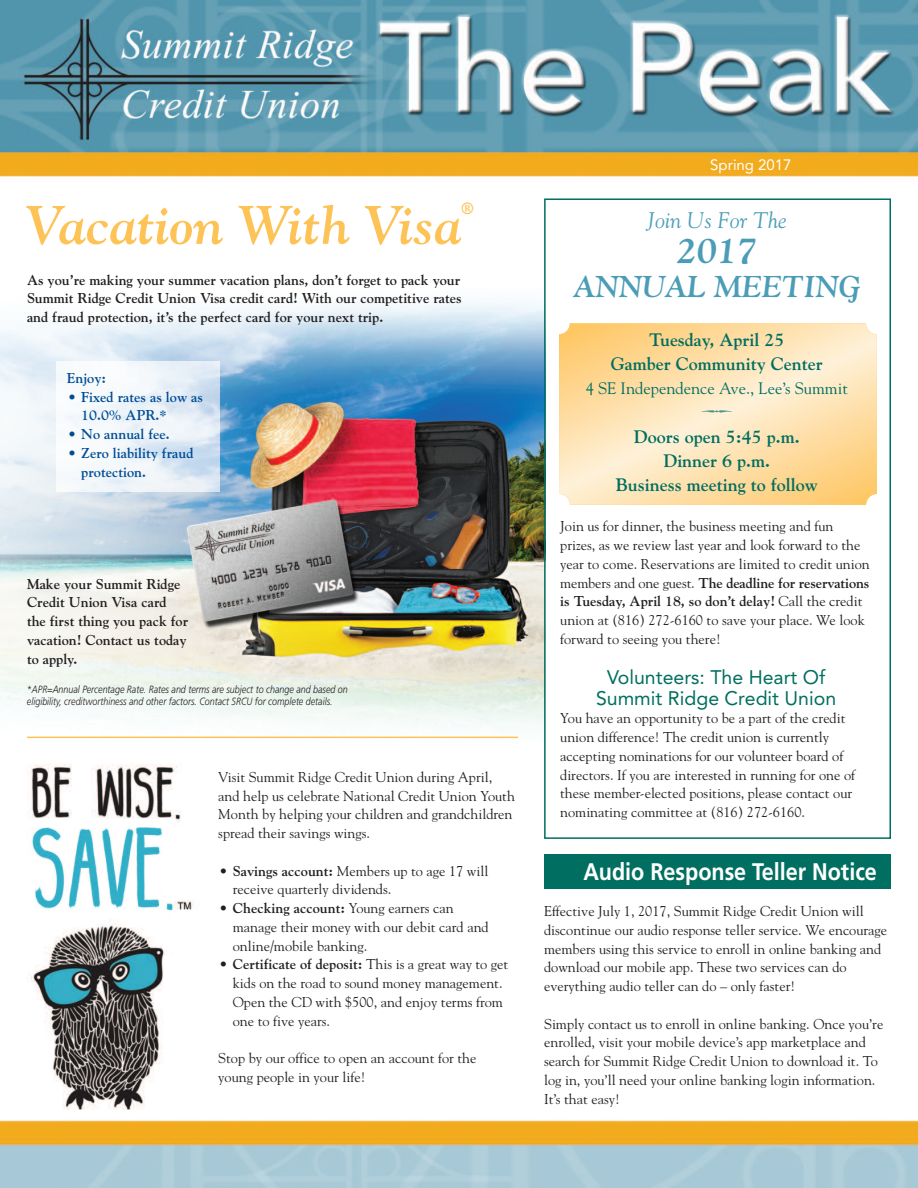
<style>
.page{position:relative;width:918px;height:1188px;background:#fff}
.page>*{position:absolute;margin:0;border:0;box-sizing:border-box;transform-origin:0 0}
.t1{font:italic 700 54px "Goudy";color:#fec357}
.t2{font:italic 700 36px "Goudy";color:#4b9db7}
.t3{font:italic 700 30px "Goudy";color:#4b9db7}
.t4{font:700 24px "Frutiger";color:#fff;scale:.9 1}
.t5{font:22.5px "Goudy Italic Os F";color:#4b9db7}
.t6{font:19.5px/21px "Avenir";color:#006e60;text-align:center}
.t7{font:700 18px/24px "Goudy";color:#006e60;text-align:center}
.t8{font:16.5px "Goudy";color:#006e60}
.t9{font:italic 700 16.2px "Goudy";color:#fec357}
.t10{font:15px "Avenir";color:#fff}
.t11{font:14.25px/18.8px "Goudy";color:#231f20}
.t12{font:700 14.25px/18.8px "Goudy";color:#231f20;text-align:justify}
.t13{font:700 14.25px/18.8px "Goudy";color:#014d95}
.t14{font:italic 300 10.5px/11.2px "Frutiger";color:#231f20;scale:.85 1}
.s1{font-weight:700}
</style>
<div class="page">
<img style="left:0;top:0;width:917px;height:1188px">
<div style="left:546px;top:200px;width:344px;height:637px;background:#fff"></div>
<div style="left:544px;top:198px;width:347px;height:641px;border:2px solid #006e60"></div>
<div style="left:544px;top:854px;width:347px;height:35px;background:#006e60"></div>
<svg style="left:559px;top:323px;width:318px;height:182px;background:#fee0ad"></svg>
<hr style="left:27px;top:737px;width:491px;height:1px;background:#fec357">
<img style="left:57px;top:361px;width:163px;height:130px">
<svg style="left:701px;top:410px;width:31px;height:2px"></svg>
<h1 class="t1" style="left:27px;top:194px;width:436px">Vacation With Visa</h1>
<p class="t9" style="left:462px;top:199px;width:14px">®</p>
<p class="t12" style="left:27px;top:270px;width:436px">As you’re making your summer vacation plans, don’t forget to pack your Summit Ridge Credit Union Visa credit card! With our competitive rates and fraud protection, it’s the perfect card for your next trip.</p>
<p class="t13" style="left:67px;top:369px;width:41px">Enjoy:</p>
<p class="t13" style="left:81px;top:387px;width:123px;text-indent:-14px">• Fixed rates as low as<br>10.0% APR.*</p>
<p class="t13" style="left:68px;top:425px;width:104px">• No annual fee.</p>
<p class="t13" style="left:81px;top:444px;width:114px;text-indent:-14px">• Zero liability fraud protection.</p>
<p class="t12" style="left:27px;top:574px;width:163px;text-align:left">Make your Summit Ridge<br>Credit Union Visa card the first thing you pack for vacation! Contact us today to apply.</p>
<p class="t14" style="left:27px;top:685px;width:379px">*APR=Annual Percentage Rate. Rates and terms are subject to change and based on eligibility, creditworthiness and other factors. Contact SRCU for complete details.</p>
<p class="t11" style="left:218px;top:768px;width:298px">Visit Summit Ridge Credit Union during April, and help us celebrate National Credit Union Youth Month by helping your children and grandchildren spread their savings wings.</p>
<p class="t11" style="left:233px;top:861px;width:257px;text-indent:-14px"><span class="s1">• Savings account:</span> Members up to age 17 will receive quarterly dividends.</p>
<p class="t11" style="left:233px;top:899px;width:257px;text-indent:-14px"><span class="s1">• Checking account:</span> Young earners can manage their money with our debit card and online/mobile banking.</p>
<p class="t11" style="left:233px;top:955px;width:277px;text-indent:-14px"><span class="s1">• Certificate of deposit:</span> This is a great way to get kids on the road to sound money management.<br>Open the CD with $500, and enjoy terms from one to five years.</p>
<p class="t11" style="left:218px;top:1049px;width:260px">Stop by our office to open an account for the young people in your life!</p>
<p class="t10" style="left:710px;top:153px;width:83px">Spring 2017</p>
<h3 class="t5" style="left:648px;top:212px;width:141px">Join Us For The</h3>
<h2 class="t2" style="left:677px;top:229px;width:81px">2017</h2>
<h3 class="t3" style="left:574px;top:269px;width:288px">ANNUAL MEETING</h3>
<p class="t7" style="left:611px;top:328px;width:213px">Tuesday, April 25<br>Gamber Community Center</p>
<p class="t8" style="left:586px;top:378px;width:264px">4 SE Independence Ave., Lee’s Summit</p>
<p class="t7" style="left:616px;top:425px;width:203px">Doors open 5:45 p.m.<br>Dinner 6 p.m.<br>Business meeting to follow</p>
<p class="t11" style="left:560px;top:517px;width:311px">Join us for dinner, the business meeting and fun prizes, as we review last year and look forward to the year to come. Reservations are limited to credit union members and one guest. <span class="s1">The deadline for reservations is Tuesday, April 18, so don’t delay!</span> Call the credit union at (816) 272-6160 to save your place. We look forward to seeing you there!</p>
<h3 class="t6" style="left:596px;top:666px;width:242px">Volunteers: The Heart Of<br>Summit Ridge Credit Union</h3>
<p class="t11" style="left:560px;top:709px;width:296px">You have an opportunity to be a part of the credit union difference! The credit union is currently accepting nominations for our volunteer board of directors. If you are interested in running for one of these member-elected positions, please contact our nominating committee at (816) 272-6160.</p>
<h3 class="t4" style="left:583px;top:862px;width:328px">Audio Response Teller Notice</h3>
<p class="t11" style="left:544px;top:902px;width:345px">Effective July 1, 2017, Summit Ridge Credit Union will discontinue our audio response teller service. We encourage members using this service to enroll in online banking and download our mobile app. These two services can do everything audio teller can do – only faster!</p>
<p class="t11" style="left:544px;top:1014px;width:341px">Simply contact us to enroll in online banking. Once you’re enrolled, visit your mobile device’s app marketplace and search for Summit Ridge Credit Union to download it. To log in, you’ll need your online banking login information.<br>It’s that easy!</p>
</div>
